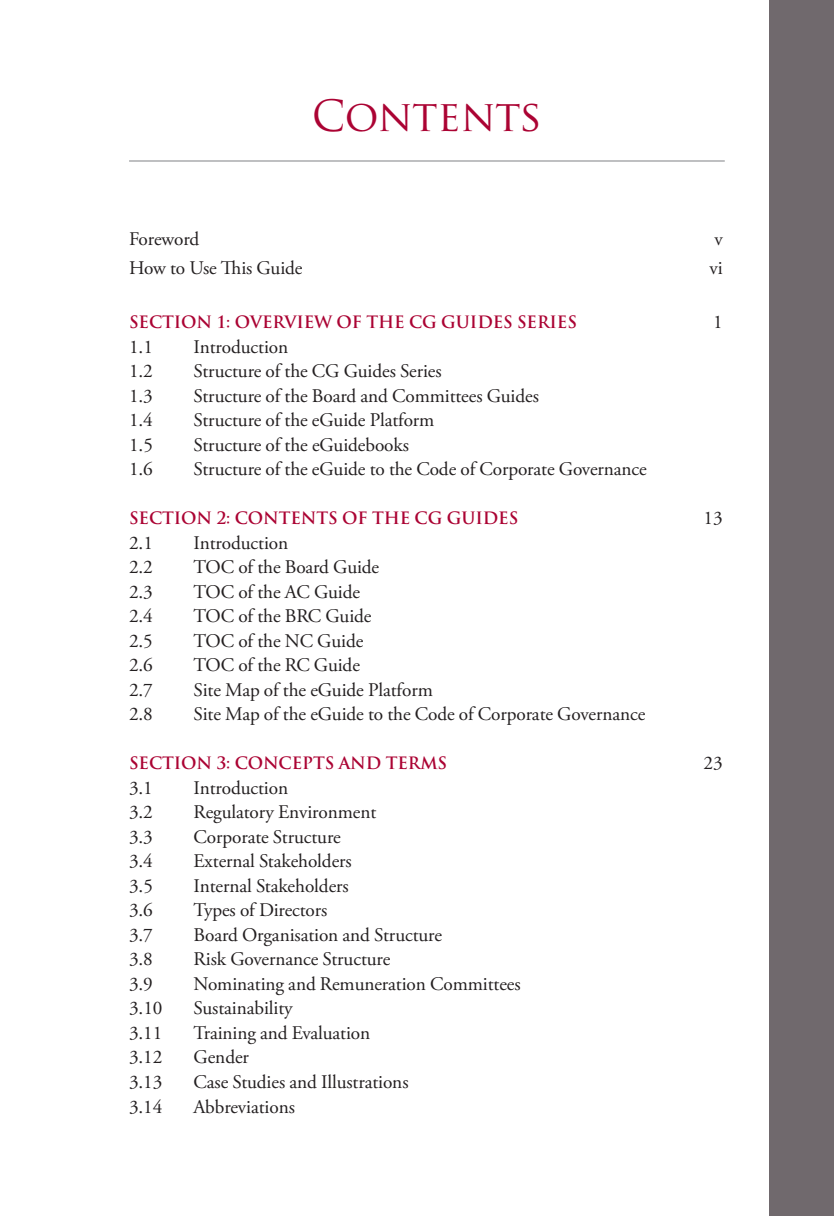
<style>
.page{position:relative;width:834px;height:1216px;background:#fff}
.page>*{position:absolute;margin:0;border:0;box-sizing:border-box;transform-origin:0 0}
.t1{font:42px "Trajan Pro";letter-spacing:-.005em;color:#ab0333}
.t2{font:19.25px "Adobe Garamond Pro";letter-spacing:-.005em;color:#231f20}
.t3{font:700 16.62px "Trajan Pro";letter-spacing:-.005em;color:#ab0333}
</style>
<div class="page">
<hr style="left:129px;top:160px;width:595px;height:1px;background:#808285">
<div style="left:769px;top:0;width:64px;height:1215px;background:#70696d"></div>
<h1 class="t1" style="left:312px;top:92px;width:232px">CONTENTS</h1>
<p class="t2" style="left:129px;top:231px;width:72px">Foreword</p>
<p class="t2" style="left:714px;top:231px;width:10px">v</p>
<p class="t2" style="left:129px;top:260px;width:175px">How to Use This Guide</p>
<p class="t2" style="left:709px;top:260px;width:15px">vi</p>
<p class="t3" style="left:129px;top:312px;width:449px">SECTION 1: OVERVIEW OF THE CG GUIDES SERIES</p>
<p class="t2" style="left:713px;top:314px;width:11px">1</p>
<p class="t2" style="left:129px;top:339px;width:25px">1.1</p>
<p class="t2" style="left:193px;top:339px;width:96px">Introduction</p>
<p class="t2" style="left:129px;top:363px;width:25px">1.2</p>
<p class="t2" style="left:193px;top:363px;width:249px">Structure of the CG Guides Series</p>
<p class="t2" style="left:129px;top:388px;width:25px">1.3</p>
<p class="t2" style="left:193px;top:388px;width:347px">Structure of the Board and Committees Guides</p>
<p class="t2" style="left:129px;top:412px;width:25px">1.4</p>
<p class="t2" style="left:193px;top:412px;width:242px">Structure of the eGuide Platform</p>
<p class="t2" style="left:129px;top:437px;width:25px">1.5</p>
<p class="t2" style="left:193px;top:437px;width:217px">Structure of the eGuidebooks</p>
<p class="t2" style="left:129px;top:461px;width:25px">1.6</p>
<p class="t2" style="left:193px;top:461px;width:454px">Structure of the eGuide to the Code of Corporate Governance</p>
<p class="t3" style="left:129px;top:508px;width:391px">SECTION 2: CONTENTS OF THE CG GUIDES</p>
<p class="t2" style="left:703px;top:510px;width:21px">13</p>
<p class="t2" style="left:129px;top:535px;width:25px">2.1</p>
<p class="t2" style="left:193px;top:535px;width:96px">Introduction</p>
<p class="t2" style="left:129px;top:559px;width:25px">2.2</p>
<p class="t2" style="left:193px;top:559px;width:187px">TOC of the Board Guide</p>
<p class="t2" style="left:129px;top:584px;width:25px">2.3</p>
<p class="t2" style="left:193px;top:584px;width:168px">TOC of the AC Guide</p>
<p class="t2" style="left:129px;top:608px;width:25px">2.4</p>
<p class="t2" style="left:193px;top:608px;width:179px">TOC of the BRC Guide</p>
<p class="t2" style="left:129px;top:633px;width:25px">2.5</p>
<p class="t2" style="left:193px;top:633px;width:171px">TOC of the NC Guide</p>
<p class="t2" style="left:129px;top:657px;width:25px">2.6</p>
<p class="t2" style="left:193px;top:657px;width:168px">TOC of the RC Guide</p>
<p class="t2" style="left:129px;top:682px;width:25px">2.7</p>
<p class="t2" style="left:193px;top:682px;width:241px">Site Map of the eGuide Platform</p>
<p class="t2" style="left:129px;top:706px;width:25px">2.8</p>
<p class="t2" style="left:193px;top:706px;width:453px">Site Map of the eGuide to the Code of Corporate Governance</p>
<p class="t3" style="left:129px;top:753px;width:319px">SECTION 3: CONCEPTS AND TERMS</p>
<p class="t2" style="left:703px;top:755px;width:21px">23</p>
<p class="t2" style="left:129px;top:780px;width:25px">3.1</p>
<p class="t2" style="left:193px;top:780px;width:96px">Introduction</p>
<p class="t2" style="left:129px;top:804px;width:25px">3.2</p>
<p class="t2" style="left:193px;top:804px;width:184px">Regulatory Environment</p>
<p class="t2" style="left:129px;top:829px;width:25px">3.3</p>
<p class="t2" style="left:193px;top:829px;width:149px">Corporate Structure</p>
<p class="t2" style="left:129px;top:853px;width:25px">3.4</p>
<p class="t2" style="left:193px;top:853px;width:160px">External Stakeholders</p>
<p class="t2" style="left:129px;top:878px;width:25px">3.5</p>
<p class="t2" style="left:193px;top:878px;width:157px">Internal Stakeholders</p>
<p class="t2" style="left:129px;top:902px;width:25px">3.6</p>
<p class="t2" style="left:193px;top:902px;width:135px">Types of Directors</p>
<p class="t2" style="left:129px;top:927px;width:25px">3.7</p>
<p class="t2" style="left:193px;top:927px;width:250px">Board Organisation and Structure</p>
<p class="t2" style="left:129px;top:951px;width:25px">3.8</p>
<p class="t2" style="left:193px;top:951px;width:198px">Risk Governance Structure</p>
<p class="t2" style="left:129px;top:976px;width:25px">3.9</p>
<p class="t2" style="left:193px;top:976px;width:328px">Nominating and Remuneration Committees</p>
<p class="t2" style="left:129px;top:1000px;width:35px">3.10</p>
<p class="t2" style="left:193px;top:1000px;width:100px">Sustainability</p>
<p class="t2" style="left:129px;top:1025px;width:35px">3.11</p>
<p class="t2" style="left:193px;top:1025px;width:178px">Training and Evaluation</p>
<p class="t2" style="left:129px;top:1049px;width:35px">3.12</p>
<p class="t2" style="left:193px;top:1049px;width:57px">Gender</p>
<p class="t2" style="left:129px;top:1074px;width:35px">3.13</p>
<p class="t2" style="left:193px;top:1074px;width:216px">Case Studies and Illustrations</p>
<p class="t2" style="left:129px;top:1098px;width:35px">3.14</p>
<p class="t2" style="left:193px;top:1098px;width:103px">Abbreviations</p>
</div>
